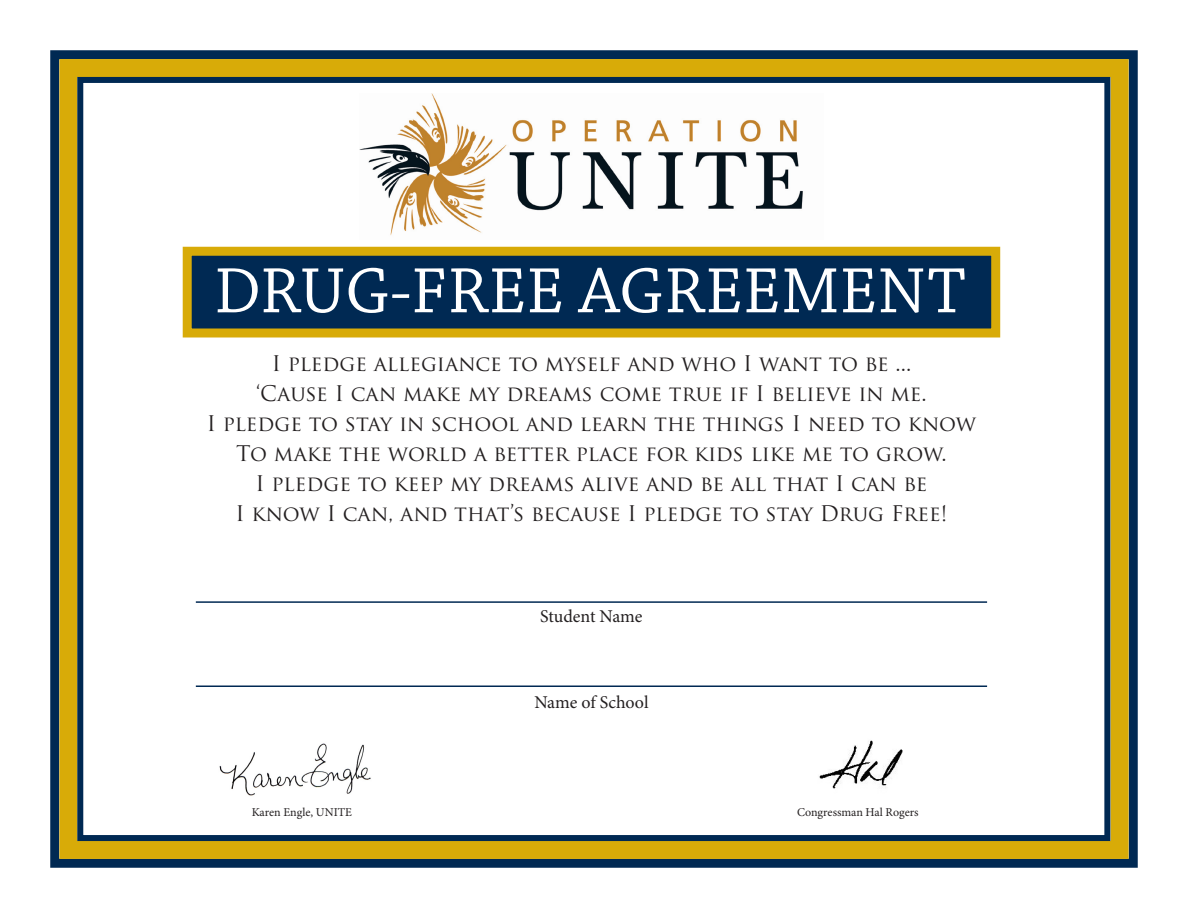
<style>
.page{position:relative;width:1188px;height:918px;background:#fff}
.page>*{position:absolute;margin:0;border:0;box-sizing:border-box;transform-origin:0 0}
.t1{font:67.5px "Chaparral Pro";letter-spacing:.005em;color:#fff}
.t2{font:21px/30px "Trajan Pro";color:#231f20;text-align:center}
.t3{font:18px "Minion Pro";letter-spacing:-.005em;color:#231f20}
.t4{font:12px "Minion Pro";color:#231f20}
</style>
<div class="page">
<div style="left:50px;top:50px;width:1088px;height:818px;border:9px solid #002953"></div>
<div style="left:59px;top:59px;width:1070px;height:800px;border:18px solid #d8ab08"></div>
<div style="left:77px;top:77px;width:1033px;height:764px;border:6px solid #002953"></div>
<div style="left:187px;top:251px;width:809px;height:82px;background:#002953"></div>
<div style="left:183px;top:247px;width:817px;height:91px;border:9px solid #d8ab08"></div>
<img style="left:359px;top:93px;width:444px;height:143px">
<img style="left:819px;top:740px;width:84px;height:49px">
<img style="left:219px;top:743px;width:152px;height:53px">
<hr style="left:196px;top:601px;width:791px;height:2px;background:#002953">
<hr style="left:196px;top:685px;width:791px;height:2px;background:#002953">
<h1 class="t1" style="left:214px;top:254px;width:753px">DRUG-FREE AGREEMENT</h1>
<p class="t2" style="left:207px;top:348px;width:771px">I pledge allegiance to myself and who I want to be ...<br>‘Cause I can make my dreams come true if I believe in me.<br>I pledge to stay in school and learn the things I need to know To make the world a better place for kids like me to grow.<br>I pledge to keep my dreams alive and be all that I can be<br>I know I can, and that’s because I pledge to stay Drug Free!</p>
<p class="t3" style="left:540px;top:606px;width:104px">Student Name</p>
<p class="t3" style="left:534px;top:692px;width:116px">Name of School</p>
<p class="t4" style="left:252px;top:805px;width:102px">Karen Engle, UNITE</p>
<p class="t4" style="left:797px;top:805px;width:123px">Congressman Hal Rogers</p>
</div>
